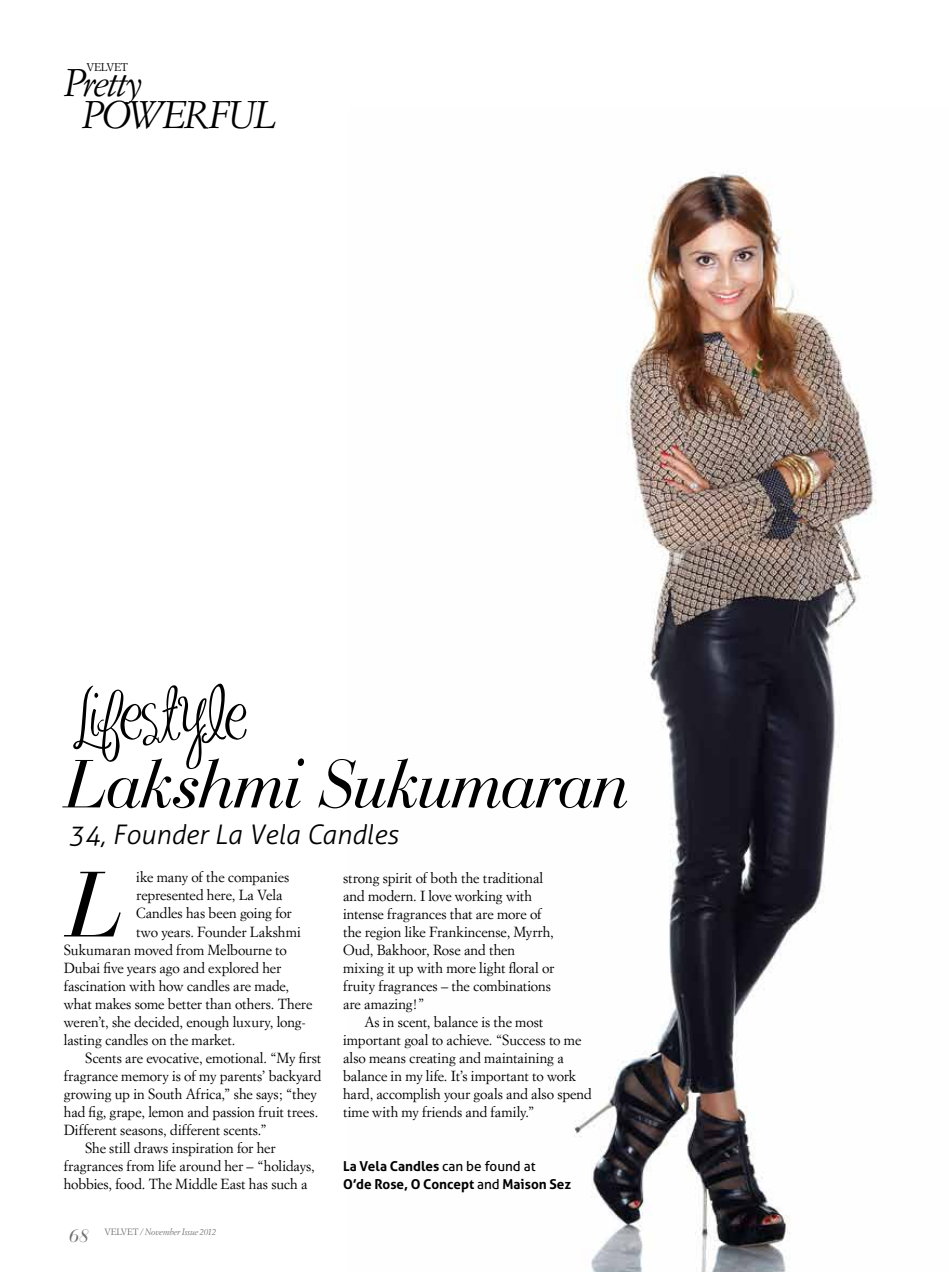
<style>
.page{position:relative;width:949px;height:1272px;background:#fff}
.page>*{position:absolute;margin:0;border:0;box-sizing:border-box;transform-origin:0 0}
.t1{font:italic 91.8px "Bauer Bodoni";color:#000}
.t2{font:italic 71.55px "Bauer Bodoni BT";color:#000}
.t3{font:54.6px "MA Sexy";letter-spacing:-.01em;color:#000}
.t4{font:italic 37.8px "Simoncini Garamond";letter-spacing:-.06em;color:#000}
.t5{font:italic 300 27px "Aller";color:#000}
.t6{font:14.4px/18px "Simoncini Garamond";letter-spacing:-.01em;color:#000}
.t7{font:700 13.65px/18px "Aller";color:#000}
.t8{font:11.1px "Simoncini Garamond";letter-spacing:-.03em;color:#000}
.t9{font:italic 9px "Simoncini Garamond";letter-spacing:-.04em;color:#6d6e71}
.s1{font-family:"Bauer Bodoni";font-size:18px}
.s2{font-style:normal}
.s3{font-weight:400}
</style>
<div class="page">
<img style="left:574px;top:172px;width:303px;height:1099px">
<p class="t8" style="left:86px;top:61px;width:43px">VELVET</p>
<h3 class="t4" style="left:82px;top:92px;width:196px">POWERFUL</h3>
<h3 class="t4" style="left:64px;top:61px;width:80px">Pretty</h3>
<h3 class="t3" style="left:73px;top:684px;width:175px">Lifestyle</h3>
<h2 class="t2" style="left:68px;top:740px;width:563px">Lakshmi Sukumaran</h2>
<h3 class="t5" style="left:68px;top:818px;width:331px">34, Founder La Vela Candles</h3>
<h1 class="t1" style="left:67px;top:849px;width:57px">L</h1>
<p class="t6" style="left:136px;top:868px;width:155px">ike many of the companies</p>
<p class="t6" style="left:136px;top:886px;width:148px">represented here, La Vela</p>
<p class="t6" style="left:136px;top:904px;width:157px">Candles has been going for</p>
<p class="t6" style="left:136px;top:922px;width:166px">two years. Founder Lakshmi</p>
<p class="t6" style="left:64px;top:940px;width:224px">Sukumaran moved from Melbourne to</p>
<p class="t6" style="left:64px;top:958px;width:219px">Dubai five years ago and explored her</p>
<p class="t6" style="left:64px;top:976px;width:227px">fascination with how candles are made,</p>
<p class="t6" style="left:64px;top:994px;width:250px">what makes some better than others. There</p>
<p class="t6" style="left:64px;top:1012px;width:243px">weren’t, she decided, enough luxury, long-</p>
<p class="t6" style="left:64px;top:1030px;width:173px">lasting candles on the market.</p>
<p class="t6" style="left:85px;top:1048px;width:238px">Scents are evocative, emotional. “My first</p>
<p class="t6" style="left:64px;top:1066px;width:259px">fragrance memory is of my parents’ backyard</p>
<p class="t6" style="left:64px;top:1084px;width:254px">growing up in South Africa,” she says; “they</p>
<p class="t6" style="left:64px;top:1102px;width:256px">had fig, grape, lemon and passion fruit trees.</p>
<p class="t6" style="left:64px;top:1120px;width:205px">Different seasons, different scents.”</p>
<p class="t6" style="left:85px;top:1138px;width:192px">She still draws inspiration for her</p>
<p class="t6" style="left:64px;top:1156px;width:252px">fragrances from life around her – “holidays,</p>
<p class="t6" style="left:64px;top:1174px;width:245px">hobbies, food. The Middle East has such a</p>
<p class="t9" style="left:69px;top:1226px;width:149px"><span class="s1">68</span> <span class="s2">VELVET</span> / November Issue 2012</p>
<p class="t6" style="left:343px;top:868px;width:213px">strong spirit of both the traditional and modern. I love working with intense fragrances that are more of the region like Frankincense, Myrrh,<br>Oud, Bakhoor, Rose and then mixing it up with more light floral or fruity fragrances – the combinations are amazing!”</p>
<p class="t6" style="left:343px;top:1012px;width:250px;text-indent:21px">As in scent, balance is the most important goal to achieve. “Success to me also means creating and maintaining a balance in my life. It’s important to work hard, accomplish your goals and also spend time with my friends and family.”</p>
<p class="t7" style="left:343px;top:1156px;width:229px">La Vela Candles <span class="s3">can be found at<br></span>O’de Rose, O Concept <span class="s3">and</span> Maison Sez</p>
</div>
